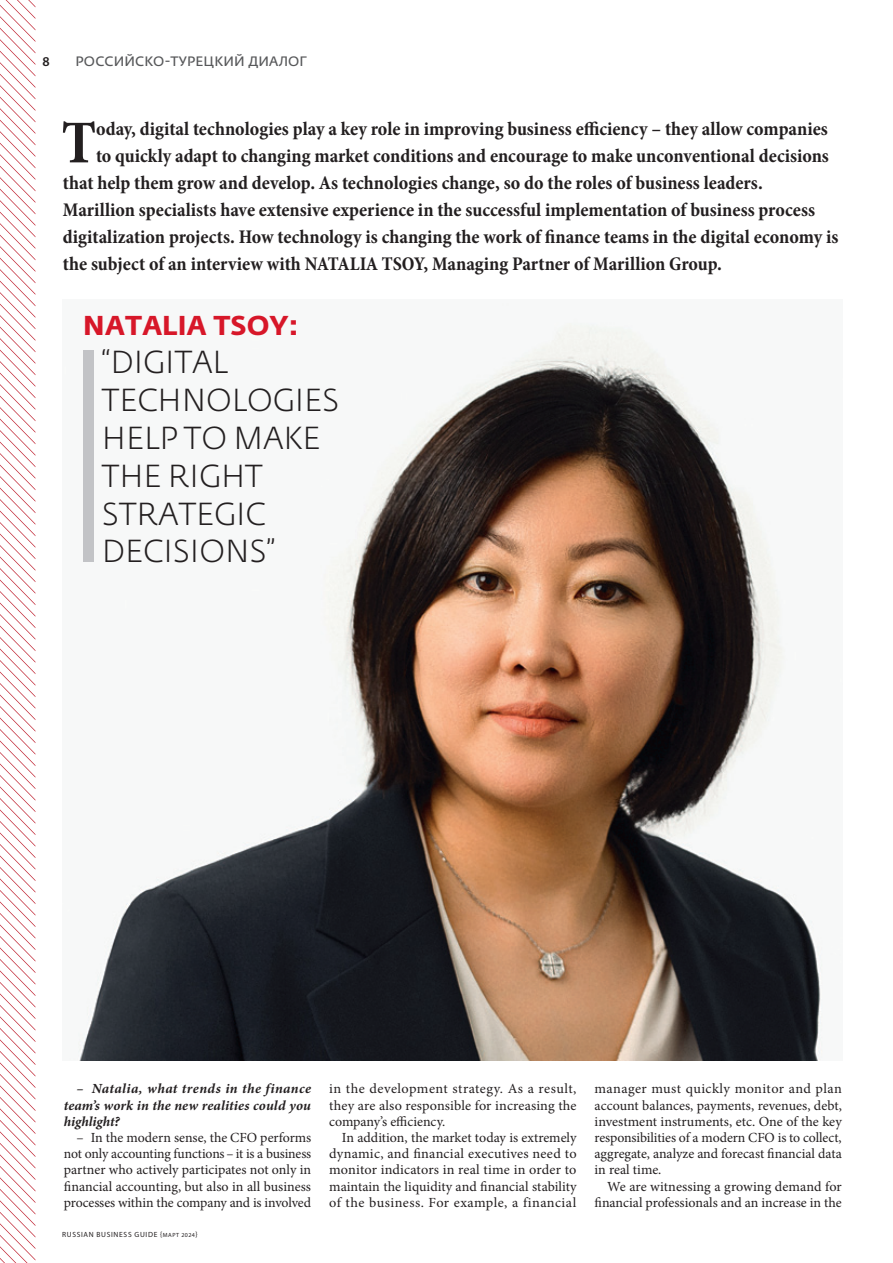
<style>
.page{position:relative;width:893px;height:1263px;background:#fff}
.page>*{position:absolute;margin:0;border:0;box-sizing:border-box;transform-origin:0 0}
.t1{font:700 condensed 61.5px "Minion Pro";color:#231f20}
.t2{font:300 31.5px/37.8px "Fedra Sans Pro";color:#231f20}
.t3{font:700 27px "Fedra Sans Pro";color:#d71729}
.t4{font:700 condensed 19.5px "Minion Pro";color:#231f20}
.базовый_текст{font:13.95px/16.2px "Minion Pro";color:#231f20;text-align:justify}
.базовый_текст-2{font:italic 700 13.95px/16.2px "Minion Pro";letter-spacing:.01em;color:#231f20;text-align:justify}
.t5{font:600 13.5px "Fedra Sans Pro";letter-spacing:.01em;color:#57585a}
.t6{font:600 13.5px "Myriad Pro";color:#231f20}
.t7{font:7.5px "Myriad Pro";letter-spacing:.09em;color:#231f20}
.s1{font-size:6px}
</style>
<div class="page">
<svg style="left:0;top:0;width:35px;height:1263px"></svg>
<img style="left:78px;top:323px;width:744px;height:738px">
<div style="left:83px;top:350px;width:10px;height:212px;background:#c2c3c6"></div>
<p class="t6" style="left:43px;top:53px;width:9px">8</p>
<p class="t5" style="left:76px;top:52px;width:233px">РОССИЙСКО-ТУРЕЦКИЙ ДИАЛОГ</p>
<p class="t1" style="left:62px;top:100px;width:36px">T</p>
<p class="t4" style="left:96px;top:116px;width:733px">oday, digital technologies play a key role in improving business efficiency – they allow companies</p>
<p class="t4" style="left:96px;top:143px;width:734px">to quickly adapt to changing market conditions and encourage to make unconventional decisions</p>
<p class="t4" style="left:63px;top:170px;width:701px">that help them grow and develop. As technologies change, so do the roles of business leaders.</p>
<p class="t4" style="left:63px;top:197px;width:754px">Marillion specialists have extensive experience in the successful implementation of business process</p>
<p class="t4" style="left:63px;top:224px;width:777px">digitalization projects. How technology is changing the work of finance teams in the digital economy is</p>
<p class="t4" style="left:63px;top:251px;width:661px">the subject of an interview with NATALIA TSOY, Managing Partner of Marillion Group.</p>
<p class="t3" style="left:83px;top:309px;width:217px">NATALIA TSOY:</p>
<p class="t2" style="left:102px;top:343px;width:239px">“DIGITAL<br>TECHNOLOGIES<br>HELP TO MAKE<br>THE RIGHT<br>STRATEGIC<br>DECISIONS”</p>
<p class="базовый_текст-2" style="left:64px;top:1080px;width:249px;text-indent:13px">– Natalia, what trends in the finance team’s work in the new realities could you highlight?</p>
<p class="базовый_текст" style="left:64px;top:1129px;width:249px;text-indent:13px">– In the modern sense, the CFO performs not only accounting functions – it is a business partner who actively participates not only in financial accounting, but also in all business processes within the company and is involved</p>
<p class="t7" style="left:62px;top:1229px;width:137px">RUSSIAN BUSINESS GUIDE {<span class="s1">МАРТ 2024</span>}</p>
<p class="базовый_текст" style="left:329px;top:1081px;width:249px">in the development strategy. As a result, they are also responsible for increasing the company’s efficiency.</p>
<p class="базовый_текст" style="left:329px;top:1129px;width:249px;text-indent:13px">In addition, the market today is extremely dynamic, and financial executives need to monitor indicators in real time in order to maintain the liquidity and financial stability of the business. For example, a financial</p>
<p class="базовый_текст" style="left:594px;top:1081px;width:249px">manager must quickly monitor and plan account balances, payments, revenues, debt, investment instruments, etc. One of the key responsibilities of a modern CFO is to collect, aggregate, analyze and forecast financial data in real time.</p>
<p class="базовый_текст" style="left:594px;top:1178px;width:249px;text-align:right">We are witnessing a growing demand for financial professionals and an increase in the</p>
</div>
